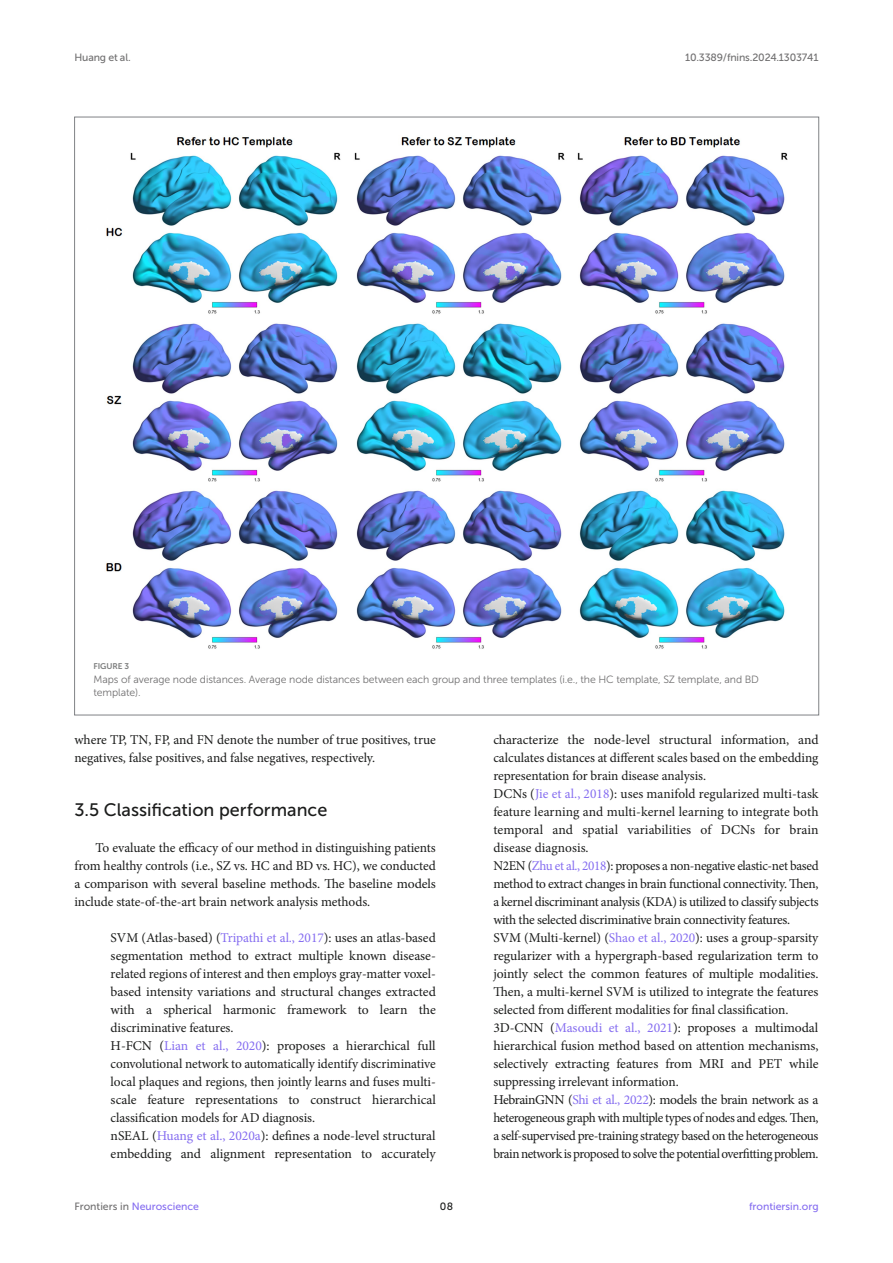
<style>
.page{position:relative;width:893px;height:1263px;background:#fff}
.page>*{position:absolute;margin:0;border:0;box-sizing:border-box;transform-origin:0 0}
.HEAD_2{font:18px "Museo Sans 500";color:#1b1c1b}
.NL_MID{font:13.5px/18px "Minion Pro";letter-spacing:-.01em;color:#1b1c1b;text-align:justify}
.NL_ABV{font:13.5px/18px "Minion Pro";letter-spacing:-.005em;color:#1b1c1b;text-align:justify}
.TEXT_FLUSH{font:13.5px/18px "Minion Pro";letter-spacing:-.01em;color:#1b1c1b;text-align:justify}
.TEXT_FLUSH_Begin{font:13.5px/18px "Minion Pro";letter-spacing:-.005em;color:#1b1c1b}
.FIG_LEG{font:10.5px/13.5px "Museo Sans 300";letter-spacing:-.01em;color:#706f70}
.t1{font:10.5px "Museo Sans 500";color:#856df0}
.t2{font:10.5px "Museo Sans 500";letter-spacing:-.015em;color:#706f70}
.t3{font:10.5px "Museo Sans 500";color:#1b1c1b}
.FIG_HD{font:8.25px "Museo Sans 700";letter-spacing:-.01em;color:#7e7f7f}
.s1{color:#856df0}
.s2{color:#706f70}
</style>
<div class="page">
<img style="left:106px;top:137px;width:682px;height:512px">
<p class="t2" style="left:74px;top:51px;width:58px">Huang et al.</p>
<p class="t2" style="left:685px;top:51px;width:135px">10.3389/fnins.2024.1303741</p>
<p class="FIG_HD" style="left:94px;top:662px;width:37px">FIGURE 3</p>
<p class="FIG_LEG" style="left:94px;top:672px;width:667px">Maps of average node distances. Average node distances between each group and three templates (i.e., the HC template, SZ template, and BD template).</p>
<p class="TEXT_FLUSH_Begin" style="left:74px;top:731px;width:363px">where TP, TN, FP, and FN denote the number of true positives, true negatives, false positives, and false negatives, respectively.</p>
<p class="HEAD_2" style="left:74px;top:800px;width:254px">3.5 Classification performance</p>
<p class="TEXT_FLUSH" style="left:74px;top:839px;width:363px;text-indent:21px">To evaluate the efficacy of our method in distinguishing patients from healthy controls (i.e., SZ vs. HC and BD vs. HC), we conducted a comparison with several baseline methods. The baseline models include state-of-the-art brain network analysis methods.</p>
<p class="NL_ABV" style="left:111px;top:929px;width:327px">SVM (Atlas-based) (<span class="s1">Tripathi et al., 2017</span>): uses an atlas-based segmentation method to extract multiple known disease&shy;related regions of interest and then employs gray-matter voxel&shy;based intensity variations and structural changes extracted with a spherical harmonic framework to learn the discriminative features.</p>
<p class="NL_MID" style="left:111px;top:1037px;width:327px">H-FCN (<span class="s1">Lian et al., 2020</span>): proposes a hierarchical full convolutional network to automatically identify discriminative local plaques and regions, then jointly learns and fuses multi&shy;scale feature representations to construct hierarchical classification models for AD diagnosis.</p>
<p class="NL_MID" style="left:111px;top:1127px;width:327px">nSEAL (<span class="s1">Huang et al., 2020a</span>): defines a node-level structural embedding and alignment representation to accurately</p>
<p class="NL_MID" style="left:493px;top:731px;width:327px">characterize the node-level structural information, and calculates distances at different scales based on the embedding representation for brain disease analysis.</p>
<p class="NL_MID" style="left:493px;top:785px;width:327px">DCNs (<span class="s1">Jie et al., 2018</span>): uses manifold regularized multi-task feature learning and multi-kernel learning to integrate both temporal and spatial variabilities of DCNs for brain disease diagnosis.</p>
<p class="NL_MID" style="left:493px;top:857px;width:327px">N2EN (<span class="s1">Zhu et al., 2018</span>): proposes a non-negative elastic-net based method to extract changes in brain functional connectivity. Then, a kernel discriminant analysis (KDA) is utilized to classify subjects with the selected discriminative brain connectivity features.</p>
<p class="NL_MID" style="left:493px;top:929px;width:327px">SVM (Multi-kernel) (<span class="s1">Shao et al., 2020</span>): uses a group-sparsity regularizer with a hypergraph-based regularization term to jointly select the common features of multiple modalities.<br>Then, a multi-kernel SVM is utilized to integrate the features selected from different modalities for final classification.</p>
<p class="NL_MID" style="left:493px;top:1019px;width:327px">3D-CNN (<span class="s1">Masoudi et al., 2021</span>): proposes a multimodal hierarchical fusion method based on attention mechanisms, selectively extracting features from MRI and PET while suppressing irrelevant information.</p>
<p class="NL_MID" style="left:493px;top:1091px;width:327px">HebrainGNN (<span class="s1">Shi et al., 2022</span>): models the brain network as a heterogeneous graph with multiple types of nodes and edges. Then, a self-supervised pre-training strategy based on the heterogeneous brain network is proposed to solve the potential overfitting problem.</p>
<p class="t1" style="left:74px;top:1200px;width:126px"><span class="s2">Frontiers in</span> Neuroscience</p>
<p class="t3" style="left:440px;top:1200px;width:15px">08</p>
<p class="t1" style="left:749px;top:1200px;width:71px">frontiersin.org</p>
</div>
